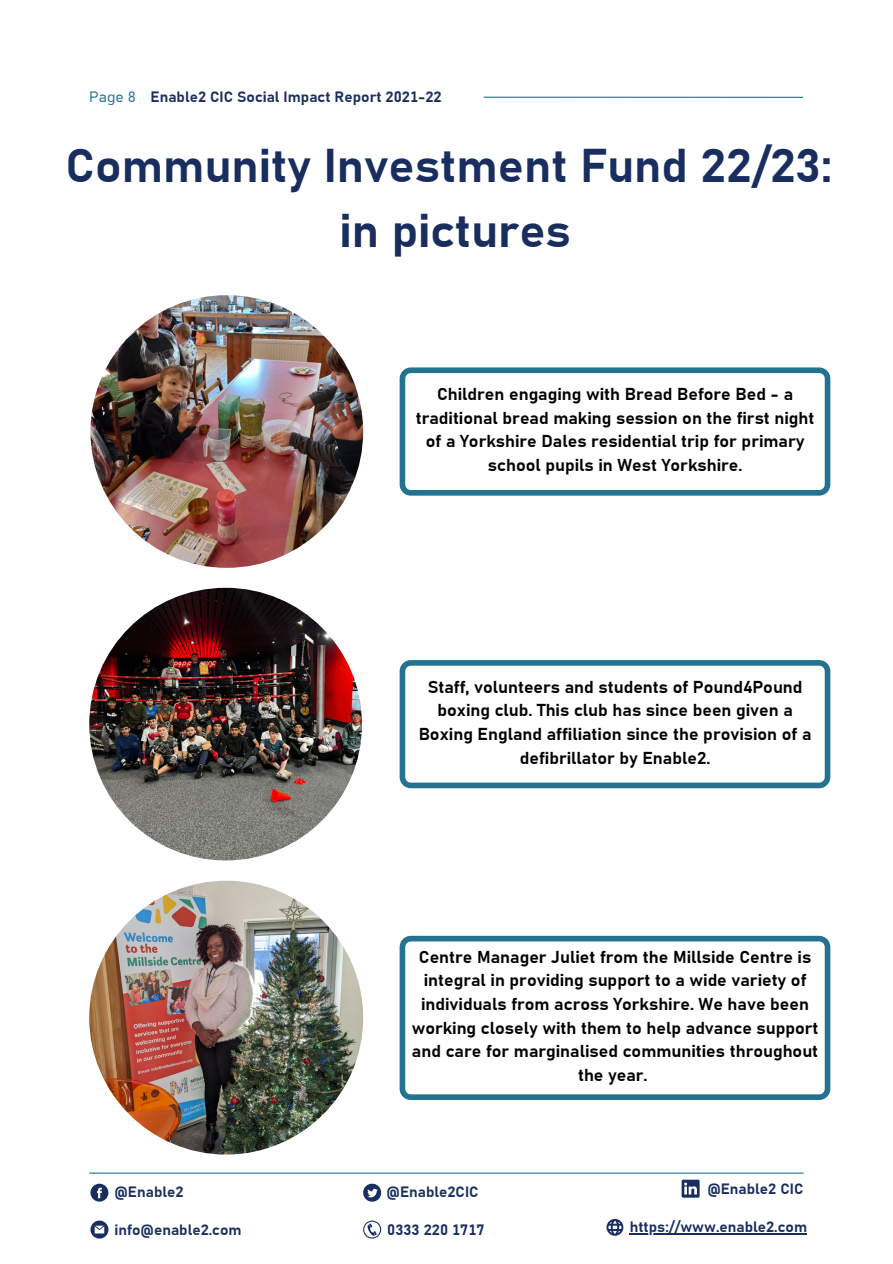
<style>
.page{position:relative;width:893px;height:1264px;background:#fff}
.page>*{position:absolute;margin:0;border:0;box-sizing:border-box;transform-origin:0 0}
.t1{font:700 47.25px "Grandview";color:#192d5e}
.t2{font:700 17.25px/23.5px "Grandview";color:#000;text-align:center}
.t3{font:700 15px "Grandview";color:#192d5e}
.t4{font:15px "Grandview";color:#23728f}
</style>
<div class="page">
<hr style="left:483px;top:97px;width:320px;height:1px;background:#23728f">
<img style="left:89px;top:588px;width:273px;height:272px;border-radius:50%">
<img style="left:89px;top:880px;width:274px;height:274px;border-radius:50%">
<img style="left:90px;top:295px;width:273px;height:273px;border-radius:50%">
<hr style="left:89px;top:1172px;width:714px;height:1px;background:#23728f">
<svg style="left:90px;top:1183px;width:18px;height:18px"></svg>
<svg style="left:363px;top:1183px;width:18px;height:18px"></svg>
<svg style="left:681px;top:1179px;width:18px;height:18px"></svg>
<svg style="left:363px;top:1220px;width:18px;height:18px"></svg>
<svg style="left:90px;top:1220px;width:18px;height:18px"></svg>
<svg style="left:606px;top:1218px;width:17px;height:17px"></svg>
<hr style="left:629px;top:1233px;width:178px;height:1px;background:#192d5e">
<svg style="left:399px;top:367px;width:431px;height:128px"></svg>
<svg style="left:399px;top:660px;width:431px;height:128px"></svg>
<svg style="left:399px;top:935px;width:431px;height:164px"></svg>
<p class="t4" style="left:89px;top:90px;width:48px">Page 8</p>
<p class="t3" style="left:150px;top:90px;width:292px">Enable2 CIC Social Impact Report 2021-22</p>
<p class="t1" style="left:65px;top:144px;width:767px">Community Investment Fund 22/23:</p>
<p class="t1" style="left:339px;top:209px;width:233px">in pictures</p>
<p class="t2" style="left:416px;top:383px;width:400px">Children engaging with Bread Before Bed - a traditional bread making session on the first night of a Yorkshire Dales residential trip for primary school pupils in West Yorkshire.</p>
<p class="t2" style="left:418px;top:675px;width:394px">Staff, volunteers and students of Pound4Pound boxing club. This club has since been given a Boxing England affiliation since the provision of a defibrillator by Enable2.</p>
<p class="t2" style="left:411px;top:946px;width:408px">Centre Manager Juliet from the Millside Centre is integral in providing support to a wide variety of individuals from across Yorkshire. We have been working closely with them to help advance support and care for marginalised communities throughout the year.</p>
<p class="t3" style="left:114px;top:1185px;width:71px">@Enable2</p>
<p class="t3" style="left:386px;top:1184px;width:94px">@Enable2CIC</p>
<p class="t3" style="left:707px;top:1181px;width:98px">@Enable2 CIC</p>
<p class="t3" style="left:114px;top:1222px;width:129px">info@enable2.com</p>
<p class="t3" style="left:387px;top:1222px;width:99px">0333 220 1717</p>
<p class="t3" style="left:629px;top:1220px;width:179px">https://www.enable2.com</p>
</div>
